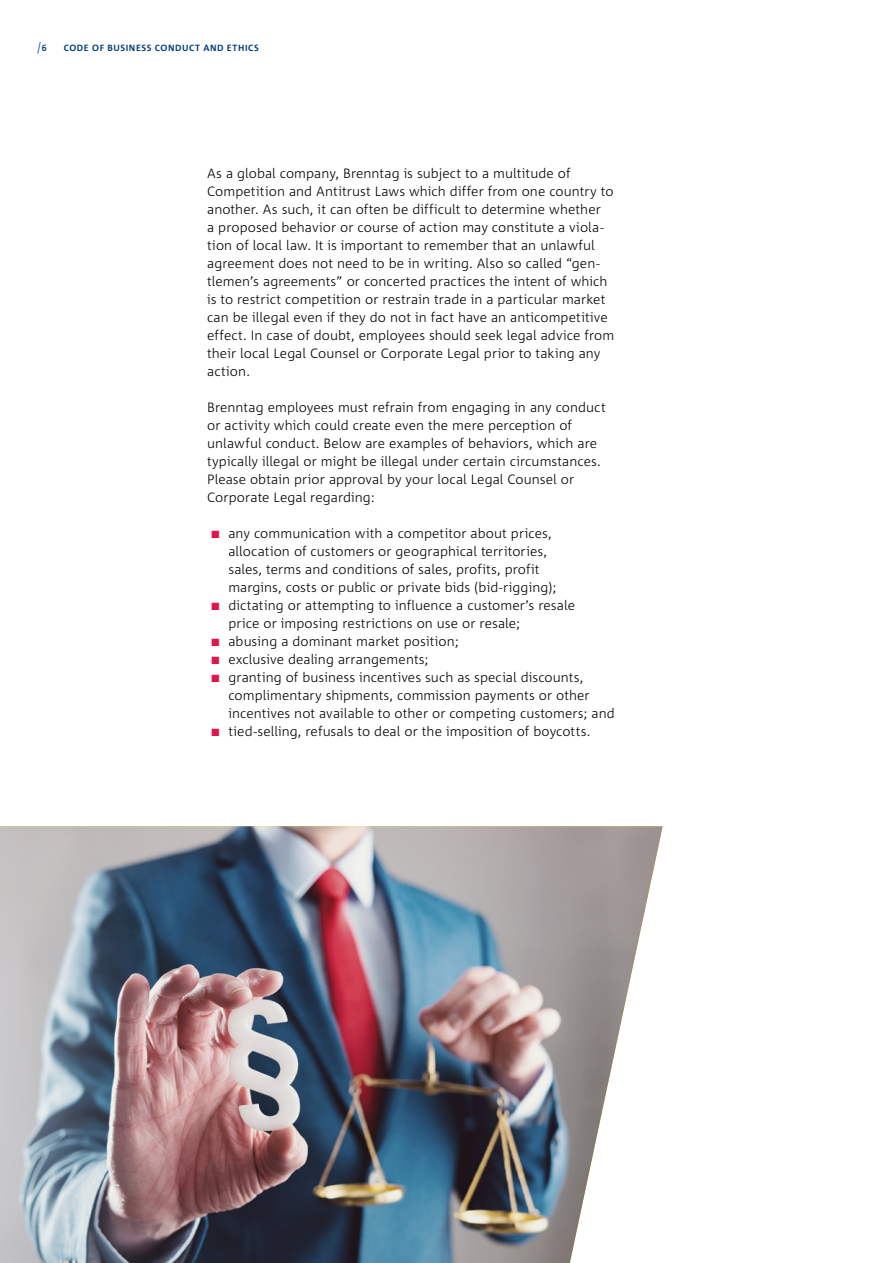
<style>
.page{position:relative;width:893px;height:1263px;background:#fff}
.page>*{position:absolute;margin:0;border:0;box-sizing:border-box;transform-origin:0 0}
.Main_Body_Text{font:300 13.5px/18px "Corpid E1 s";letter-spacing:.005em;color:#000}
.t1{font:italic 300 12px "Corpid E1 s";color:#003878}
.t2{font:700 9px "Corpid E1 s";letter-spacing:.03em;color:#003878}
.s1{font-weight:700;font-style:normal;font-size:9px}
.s2{color:#e11549}
</style>
<div class="page">
<img style="left:0;top:826px;width:663px;height:437px">
<p class="t1" style="left:35px;top:39px;width:13px">|<span class="s1">6</span></p>
<p class="t2" style="left:64px;top:42px;width:197px">CODE OF BUSINESS CONDUCT AND ETHICS</p>
<p class="Main_Body_Text" style="left:207px;top:164px;width:409px">As a global company, Brenntag is subject to a multitude of Competition and Antitrust Laws which differ from one country to another. As such, it can often be difficult to determine whether<br>a proposed behavior or course of action may constitute a viola&shy;tion of local law. It is important to remember that an unlawful agreement does not need to be in writing. Also so called “gen&shy;tlemen’s agreements” or concerted practices the intent of which is to restrict competition or restrain trade in a particular market can be illegal even if they do not in fact have an anticompetitive effect. In case of doubt, employees should seek legal advice from their local Legal Counsel or Corporate Legal prior to taking any action.</p>
<p class="Main_Body_Text" style="left:207px;top:398px;width:400px">Brenntag employees must refrain from engaging in any conduct or activity which could create even the mere perception of unlawful conduct. Below are examples of behaviors, which are typically illegal or might be illegal under certain circumstances.<br>Please obtain prior approval by your local Legal Counsel or Corporate Legal regarding:</p>
<p class="Main_Body_Text" style="left:228px;top:524px;width:329px;text-indent:-17px"><span class="s2">■</span> any communication with a competitor about prices, allocation of customers or geographical territories, sales, terms and conditions of sales, profits, profit margins, costs or public or private bids (bid-rigging);</p>
<p class="Main_Body_Text" style="left:228px;top:596px;width:348px;text-indent:-17px"><span class="s2">■</span> dictating or attempting to influence a customer’s resale price or imposing restrictions on use or resale;</p>
<p class="Main_Body_Text" style="left:211px;top:632px;width:249px"><span class="s2">■</span> abusing a dominant market position;</p>
<p class="Main_Body_Text" style="left:211px;top:650px;width:219px"><span class="s2">■</span> exclusive dealing arrangements;</p>
<p class="Main_Body_Text" style="left:228px;top:668px;width:388px;text-indent:-17px"><span class="s2">■</span> granting of business incentives such as special discounts, complimentary shipments, commission payments or other incentives not available to other or competing customers; and</p>
<p class="Main_Body_Text" style="left:211px;top:722px;width:380px"><span class="s2">■</span> tied-selling, refusals to deal or the imposition of boycotts.</p>
</div>
